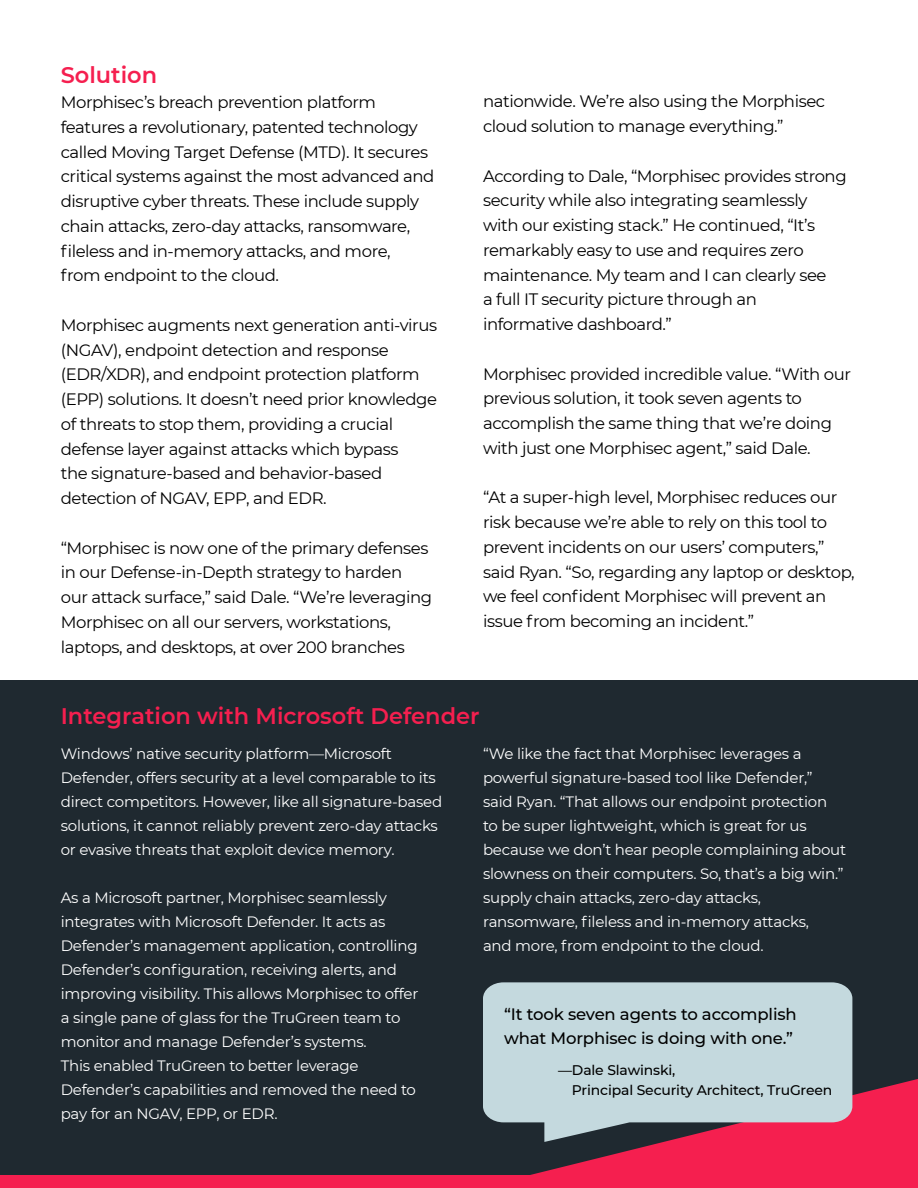
<style>
.page{position:relative;width:918px;height:1188px;background:#fff}
.page>*{position:absolute;margin:0;border:0;box-sizing:border-box;transform-origin:0 0}
.t1{font:600 22.5px "Montserrat";color:#f51f4f}
.t2{font:16.5px/24.8px "Montserrat";letter-spacing:-.025em;color:#000}
.t3{font:500 16.5px/24px "Montserrat";letter-spacing:-.01em;color:#000}
.t4{font:15px/24px "Montserrat";letter-spacing:-.015em;color:#fff}
.t5{font:500 13.95px/19.5px "Montserrat";letter-spacing:-.01em;color:#000}
</style>
<div class="page">
<div style="left:0;top:680px;width:918px;height:508px;background:#1f2930"></div>
<div style="left:0;top:1175px;width:918px;height:13px;background:#f51f4f"></div>
<svg style="left:530px;top:1079px;width:388px;height:96px;fill:#f51f4f"></svg>
<svg style="left:483px;top:982px;width:369px;height:160px;fill:#c4d9de"></svg>
<p class="t1" style="left:61px;top:59px;width:98px">Solution</p>
<p class="t2" style="left:61px;top:89px;width:375px">Morphisec’s breach prevention platform features a revolutionary, patented technology called Moving Target Defense (MTD). It secures critical systems against the most advanced and disruptive cyber threats. These include supply chain attacks, zero-day attacks, ransomware, fileless and in-memory attacks, and more, from endpoint to the cloud.</p>
<p class="t2" style="left:61px;top:312px;width:378px">Morphisec augments next generation anti-virus (NGAV), endpoint detection and response (EDR/XDR), and endpoint protection platform (EPP) solutions. It doesn’t need prior knowledge of threats to stop them, providing a crucial defense layer against attacks which bypass<br>the signature-based and behavior-based detection of NGAV, EPP, and EDR.</p>
<p class="t2" style="left:61px;top:535px;width:373px">“Morphisec is now one of the primary defenses in our Defense-in-Depth strategy to harden our attack surface,” said Dale. “We’re leveraging Morphisec on all our servers, workstations, laptops, and desktops, at over 200 branches</p>
<p class="t2" style="left:483px;top:89px;width:344px">nationwide. We’re also using the Morphisec cloud solution to manage everything.”</p>
<p class="t2" style="left:483px;top:163px;width:365px">According to Dale, “Morphisec provides strong security while also integrating seamlessly with our existing stack.” He continued, “It’s remarkably easy to use and requires zero maintenance. My team and I can clearly see<br>a full IT security picture through an informative dashboard.”</p>
<p class="t2" style="left:483px;top:361px;width:370px">Morphisec provided incredible value. “With our previous solution, it took seven agents to accomplish the same thing that we’re doing with just one Morphisec agent,” said Dale.</p>
<p class="t2" style="left:483px;top:485px;width:373px">“At a super-high level, Morphisec reduces our risk because we’re able to rely on this tool to prevent incidents on our users’ computers,” said Ryan. “So, regarding any laptop or desktop, we feel confident Morphisec will prevent an issue from becoming an incident.”</p>
<p class="t1" style="left:61px;top:700px;width:420px">Integration with Microsoft Defender</p>
<p class="t4" style="left:61px;top:741px;width:383px">Windows’ native security platform—Microsoft Defender, offers security at a level comparable to its direct competitors. However, like all signature-based solutions, it cannot reliably prevent zero-day attacks or evasive threats that exploit device memory.</p>
<p class="t4" style="left:61px;top:885px;width:359px">As a Microsoft partner, Morphisec seamlessly integrates with Microsoft Defender. It acts as Defender’s management application, controlling Defender’s configuration, receiving alerts, and improving visibility. This allows Morphisec to offer a single pane of glass for the TruGreen team to monitor and manage Defender’s systems.<br>This enabled TruGreen to better leverage Defender’s capabilities and removed the need to pay for an NGAV, EPP, or EDR.</p>
<p class="t4" style="left:483px;top:741px;width:365px">“We like the fact that Morphisec leverages a powerful signature-based tool like Defender,”<br>said Ryan. “That allows our endpoint protection<br>to be super lightweight, which is great for us because we don’t hear people complaining about slowness on their computers. So, that’s a big win.” supply chain attacks, zero-day attacks, ransomware, fileless and in-memory attacks,<br>and more, from endpoint to the cloud.</p>
<p class="t3" style="left:504px;top:1001px;width:294px">“It took seven agents to accomplish what Morphisec is doing with one.”</p>
<p class="t5" style="left:572px;top:1060px;width:262px;text-indent:-14px">—Dale Slawinski,<br>Principal Security Architect, TruGreen</p>
</div>
